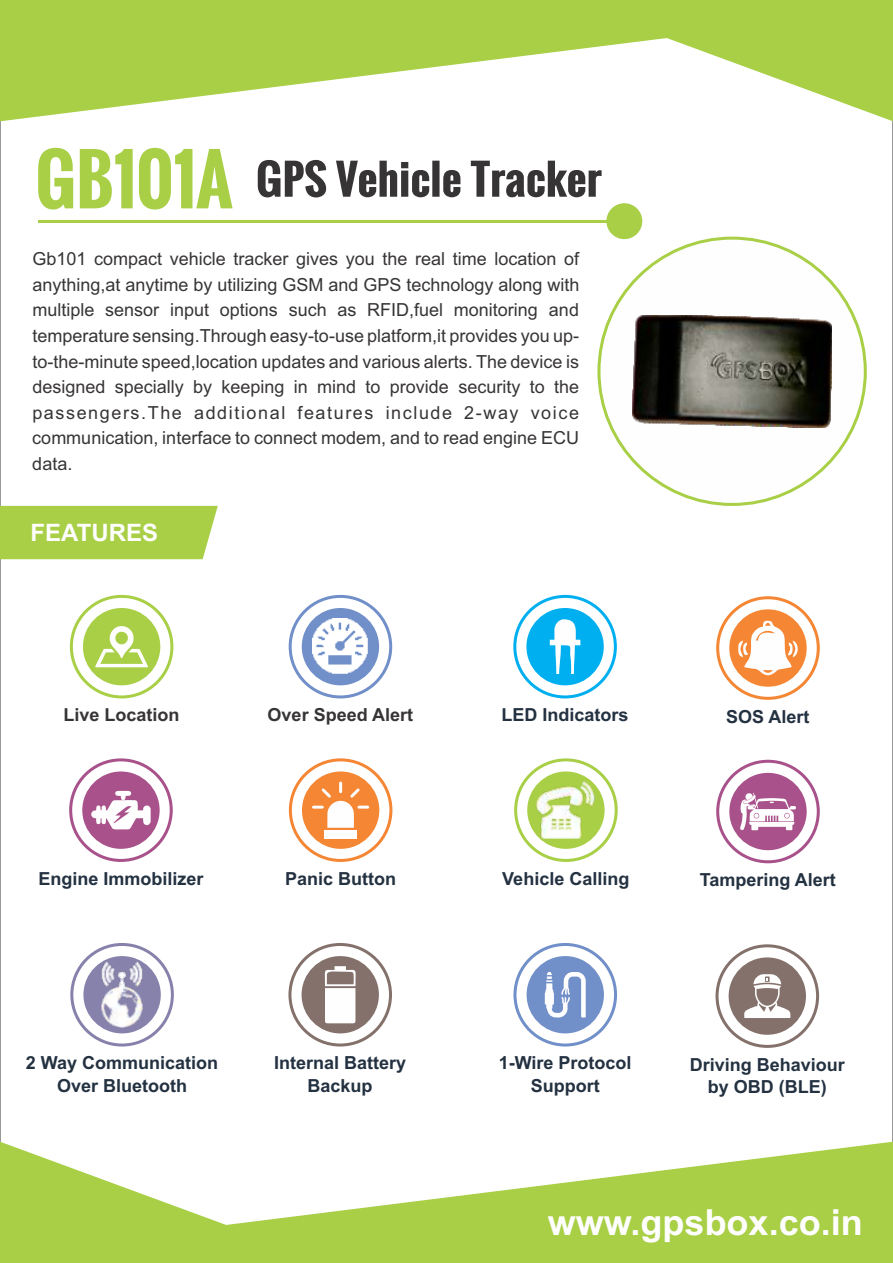
<style>
.page{position:relative;width:893px;height:1263px;background:#fff}
.page>*{position:absolute;margin:0;border:0;box-sizing:border-box;transform-origin:0 0}
.t1{font:700 36px "Arial";color:#fefefe}
.t2{font:700 24px "Arial";color:#fefefe}
.t3{font:18px/25.5px "Arial";color:#373435;text-align:justify}
.t4{font:700 18px/22.6px "Arial";color:#233141;text-align:center}
.t5{font:700 18px "Arial";color:#373435}
</style>
<div class="page">
<svg style="left:0;top:0;width:893px;height:121px;fill:#a8cf45"></svg>
<svg style="left:38px;top:148px;width:195px;height:62px"></svg>
<svg style="left:258px;top:160px;width:344px;height:37px"></svg>
<hr style="left:38px;top:220px;width:595px;height:2px;background:#a8cf45">
<div style="left:606px;top:203px;width:36px;height:36px;background:#a8cf45;border-radius:50%"></div>
<div style="left:0;top:506px;width:218px;height:53px;background:#a8cf45"></div>
<div style="left:70px;top:595px;width:103px;height:103px;border:3px solid #a8cf45;border-radius:50%"></div>
<div style="left:83px;top:608px;width:77px;height:77px;background:#a8cf45;border-radius:50%"></div>
<svg style="left:95px;top:626px;width:53px;height:41px"></svg>
<div style="left:289px;top:595px;width:103px;height:103px;border:3px solid #718fc8;border-radius:50%"></div>
<div style="left:302px;top:608px;width:77px;height:77px;background:#718fc8;border-radius:50%"></div>
<img style="left:313px;top:619px;width:55px;height:55px">
<div style="left:69px;top:758px;width:104px;height:104px;border:3px solid #a8518a;border-radius:50%"></div>
<div style="left:82px;top:771px;width:78px;height:78px;background:#a8518a;border-radius:50%"></div>
<div style="left:289px;top:758px;width:103px;height:104px;border:3px solid #f58634;border-radius:50%"></div>
<div style="left:302px;top:771px;width:77px;height:78px;background:#f58634;border-radius:50%"></div>
<div style="left:70px;top:943px;width:104px;height:103px;border:3px solid #8682ab;border-radius:50%"></div>
<div style="left:83px;top:956px;width:78px;height:77px;background:#8682ab;border-radius:50%"></div>
<div style="left:288px;top:943px;width:104px;height:103px;border:3px solid #84716b;border-radius:50%"></div>
<div style="left:302px;top:956px;width:77px;height:77px;background:#84716b;border-radius:50%"></div>
<div style="left:513px;top:943px;width:104px;height:103px;border:3px solid #718fc8;border-radius:50%"></div>
<div style="left:527px;top:956px;width:77px;height:77px;background:#718fc8;border-radius:50%"></div>
<div style="left:513px;top:595px;width:104px;height:103px;border:3px solid #00afef;border-radius:50%"></div>
<div style="left:526px;top:608px;width:78px;height:77px;background:#00afef;border-radius:50%"></div>
<div style="left:514px;top:758px;width:104px;height:104px;border:3px solid #a8cf45;border-radius:50%"></div>
<div style="left:527px;top:771px;width:78px;height:78px;background:#a8cf45;border-radius:50%"></div>
<div style="left:716px;top:596px;width:104px;height:104px;border:3px solid #f58634;border-radius:50%"></div>
<div style="left:729px;top:609px;width:78px;height:78px;background:#f58634;border-radius:50%"></div>
<div style="left:716px;top:760px;width:104px;height:103px;border:3px solid #a8518a;border-radius:50%"></div>
<div style="left:729px;top:773px;width:78px;height:77px;background:#a8518a;border-radius:50%"></div>
<div style="left:715px;top:944px;width:104px;height:104px;border:3px solid #84716b;border-radius:50%"></div>
<div style="left:729px;top:957px;width:77px;height:78px;background:#84716b;border-radius:50%"></div>
<svg style="left:0;top:1142px;width:893px;height:121px;fill:#a8cf45"></svg>
<div style="left:597px;top:237px;width:270px;height:269px;background:#fefefe;border:3px solid #a8cf45;border-radius:50%"></div>
<img style="left:633px;top:315px;width:198px;height:112px">
<svg style="left:550px;top:619px;width:30px;height:55px"></svg>
<div style="left:324px;top:830px;width:33px;height:9px;background:#fefefe"></div>
<svg style="left:312px;top:781px;width:58px;height:47px"></svg>
<img style="left:535px;top:782px;width:62px;height:56px">
<svg style="left:738px;top:621px;width:61px;height:59px"></svg>
<img style="left:99px;top:962px;width:46px;height:66px">
<svg style="left:324px;top:966px;width:32px;height:57px"></svg>
<svg style="left:91px;top:791px;width:60px;height:39px"></svg>
<svg style="left:545px;top:972px;width:41px;height:46px"></svg>
<svg style="left:740px;top:792px;width:56px;height:39px"></svg>
<svg style="left:744px;top:974px;width:46px;height:44px"></svg>
<p class="t3" style="left:32px;top:248px;width:549px">Gb101 compact vehicle tracker gives you the real time location of anything,at anytime by utilizing GSM and GPS technology along with multiple sensor input options such as RFID,fuel monitoring and temperature sensing.Through easy-to-use platform,it provides you up&shy;to-the-minute speed,location updates and various alerts. The device is designed specially by keeping in mind to provide security to the passengers.The additional features include 2-way voice communication, interface to connect modem, and to read engine ECU data.</p>
<h2 class="t2" style="left:31px;top:524px;width:129px">FEATURES</h2>
<p class="t5" style="left:64px;top:708px;width:118px">Live Location</p>
<p class="t5" style="left:268px;top:708px;width:147px">Over Speed Alert</p>
<p class="t4" style="left:38px;top:869px;width:167px">Engine Immobilizer</p>
<p class="t4" style="left:285px;top:869px;width:113px">Panic Button</p>
<p class="t4" style="left:501px;top:705px;width:129px">LED Indicators</p>
<p class="t4" style="left:502px;top:869px;width:129px">Vehicle Calling</p>
<p class="t4" style="left:726px;top:707px;width:85px">SOS Alert</p>
<p class="t4" style="left:700px;top:870px;width:138px">Tampering Alert</p>
<p class="t4" style="left:26px;top:1053px;width:194px">2 Way Communication<br>Over Bluetooth</p>
<p class="t4" style="left:274px;top:1053px;width:134px">Internal Battery<br>Backup</p>
<p class="t4" style="left:499px;top:1053px;width:134px">1-Wire Protocol<br>Support</p>
<p class="t4" style="left:690px;top:1055px;width:157px">Driving Behaviour by OBD (BLE)</p>
<h1 class="t1" style="left:548px;top:1209px;width:316px">www.gpsbox.co.in</h1>
</div>
